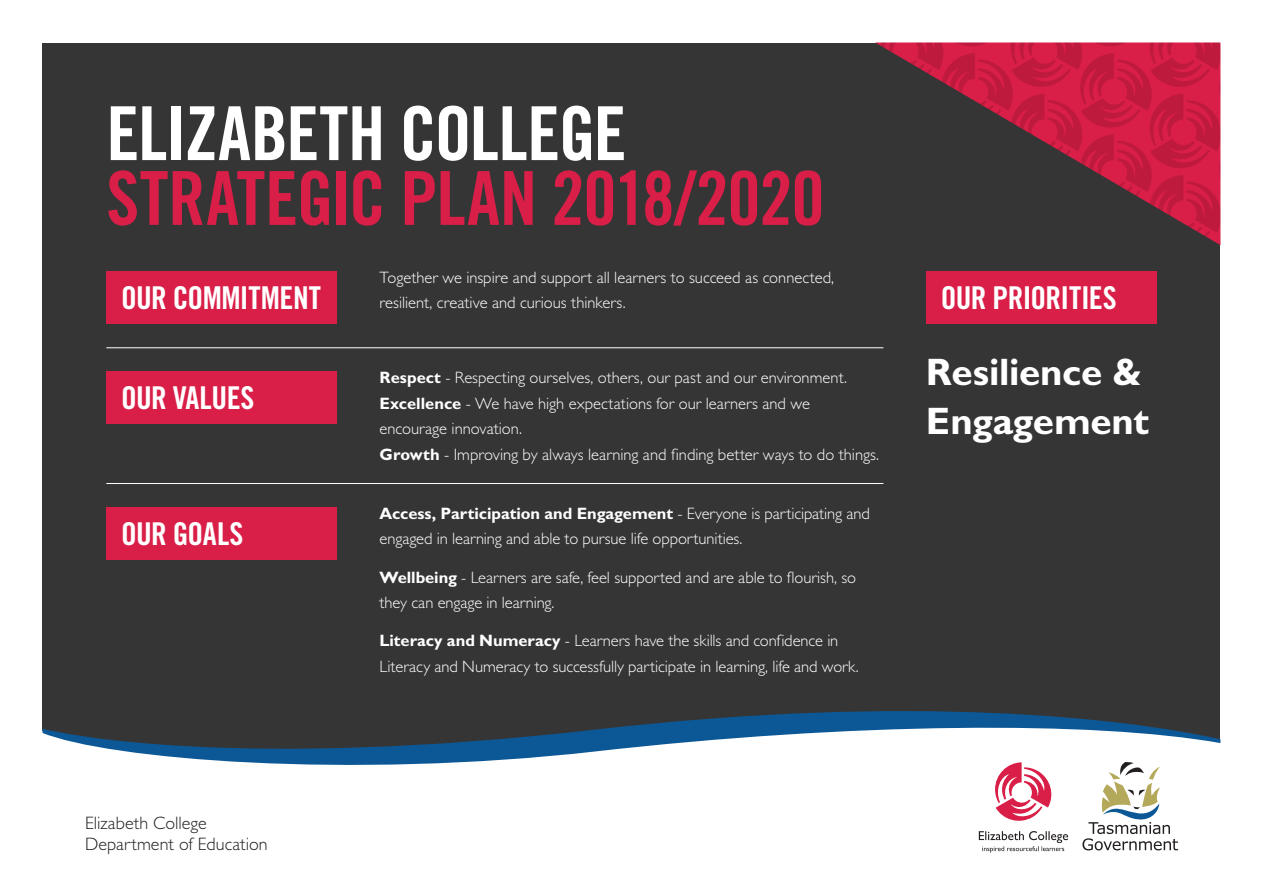
<style>
.page{position:relative;width:1263px;height:893px;background:#fff}
.page>*{position:absolute;margin:0;border:0;box-sizing:border-box;transform-origin:0 0}
.t1{font:74.55px/64.8px "Trade Gothic LT Std Bd Cn 20";letter-spacing:-.015em;color:#d91e47}
.EC_CG_Body{font:700 38.4px/49.3px "Gill Sans Std";letter-spacing:-.01em;color:#fff}
.t2{font:31.5px "Trade Gothic LT Std Bd Cn 20";letter-spacing:-.02em;color:#fff}
.t3{font:300 18px/21px "Gill Sans Std";letter-spacing:.005em;color:#231f20}
.EC_CG_Body-2{font:300 16.5px/25.5px "Gill Sans Std";color:#fff}
.s1{color:#fff}
.s2{font-weight:700}
</style>
<div class="page">
<div style="left:43px;top:43px;width:1177px;height:807px;background:#363536"></div>
<div style="left:42px;top:711px;width:1179px;height:140px;background:#fff"></div>
<svg style="left:43px;top:711px;width:1177px;height:54px"></svg>
<svg style="left:994px;top:762px;width:61px;height:62px;background:#efa4b4"></svg>
<svg style="left:979px;top:831px;width:89px;height:22px;background:#d4d3d4"></svg>
<svg style="left:1082px;top:762px;width:96px;height:88px;background:#dcddd8"></svg>
<svg style="left:876px;top:43px;width:345px;height:202px"></svg>
<hr style="left:106px;top:347px;width:777px;height:1px;background:#fff">
<hr style="left:106px;top:483px;width:777px;height:1px;background:#fff">
<div style="left:926px;top:271px;width:231px;height:53px;background:#d91e47"></div>
<div style="left:106px;top:271px;width:231px;height:53px;background:#d91e47"></div>
<div style="left:106px;top:372px;width:231px;height:52px;background:#d91e47"></div>
<div style="left:106px;top:507px;width:231px;height:53px;background:#d91e47"></div>
<p class="t1" style="left:106px;top:101px;width:720px"><span class="s1">ELIZABETH COLLEGE<br></span>STRATEGIC PLAN 2018/2020</p>
<p class="EC_CG_Body-2" style="left:379px;top:265px;width:456px">Together we inspire and support all learners to succeed as connected, resilient, creative and curious thinkers.</p>
<p class="t2" style="left:121px;top:279px;width:201px">OUR COMMITMENT</p>
<p class="t2" style="left:941px;top:279px;width:177px">OUR PRIORITIES</p>
<p class="t2" style="left:121px;top:379px;width:135px">OUR VALUES</p>
<p class="t2" style="left:121px;top:515px;width:124px">OUR GOALS</p>
<p class="t3" style="left:85px;top:813px;width:184px">Elizabeth College<br>Department of Education</p>
<p class="EC_CG_Body-2" style="left:379px;top:365px;width:501px"><span class="s2">Respect</span> - Respecting ourselves, others, our past and our environment.<br><span class="s2">Excellence</span> - We have high expectations for our learners and we encourage innovation.<br><span class="s2">Growth</span> - Improving by always learning and finding better ways to do things.</p>
<p class="EC_CG_Body-2" style="left:379px;top:501px;width:492px"><span class="s2">Access, Participation and Engagement</span> - Everyone is participating and engaged in learning and able to pursue life opportunities.</p>
<p class="EC_CG_Body-2" style="left:379px;top:564px;width:478px"><span class="s2">Wellbeing</span> - Learners are safe, feel supported and are able to flourish, so they can engage in learning.</p>
<p class="EC_CG_Body-2" style="left:379px;top:628px;width:481px"><span class="s2">Literacy and Numeracy</span> - Learners have the skills and confidence in<br>Literacy and Numeracy to successfully participate in learning, life and work.</p>
<p class="EC_CG_Body" style="left:926px;top:347px;width:225px">Resilience &amp;<br>Engagement</p>
</div>
